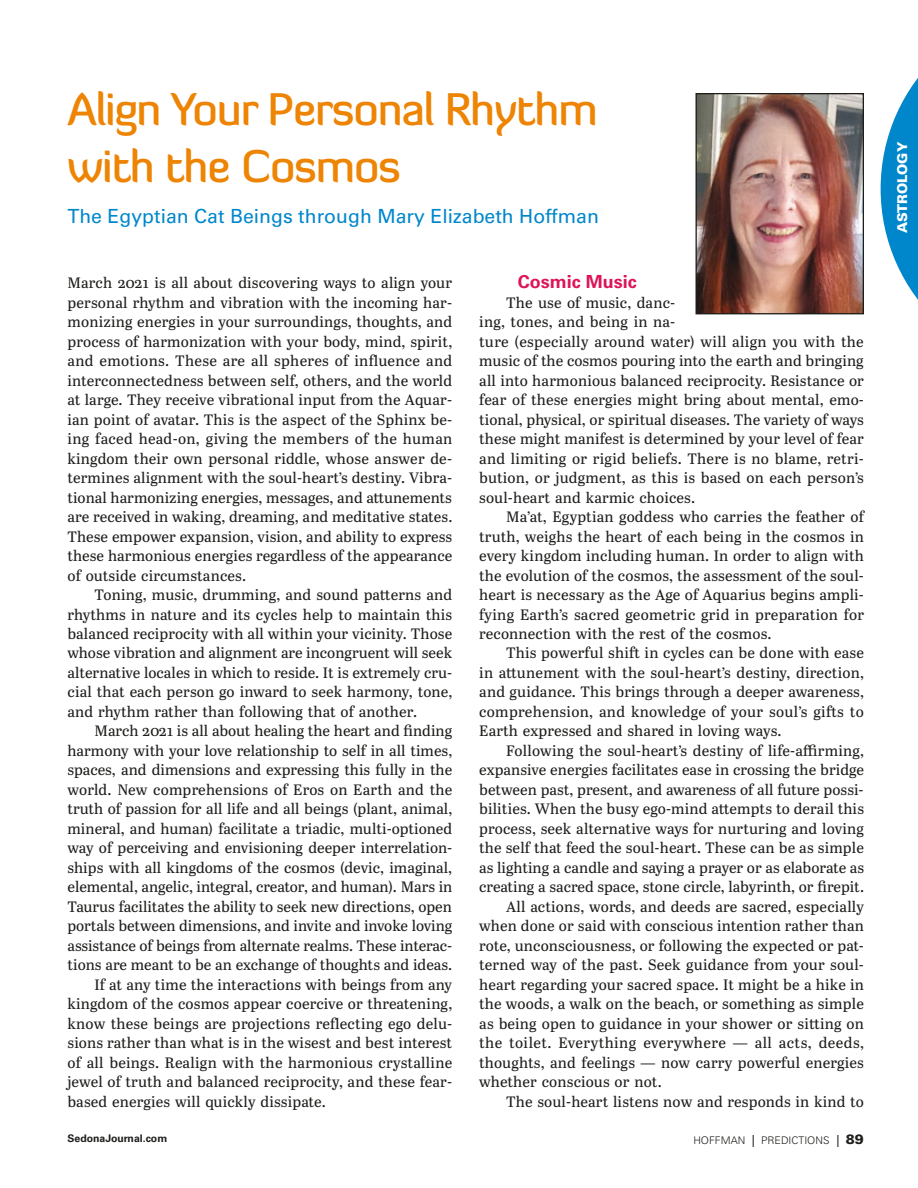
<style>
.page{position:relative;width:918px;height:1188px;background:#fff}
.page>*{position:absolute;margin:0;border:0;box-sizing:border-box;transform-origin:0 0}
.t1{font:500 45px/57px "Diavlo";letter-spacing:-.025em;color:#ee8403}
.t2{font:19.5px "Univers LT Std";color:#0087cb}
.t3{font:700 18px "Univers LT Std";color:#dd1558}
.t4{font:15px/19.5px "Abril Text";letter-spacing:.005em;color:#1d1d1b;text-align:justify}
.t5{font:900 13.5px "Univers LT Std";color:#fff}
.t6{font:300 10.5px "Univers LT Std";color:#1d1d1b}
.t7{font:700 10.5px "Univers LT Std";color:#1d1d1b}
.s1{font-weight:400;font-size:12px}
.s2{font-weight:900;font-size:13.5px}
</style>
<div class="page">
<img style="left:698px;top:95px;width:164px;height:217px">
<div style="left:696px;top:93px;width:168px;height:221px;border:1px solid #1d1d1b"></div>
<svg style="left:881px;top:78px;width:37px;height:222px"></svg>
<h1 class="t1" style="left:68px;top:80px;width:532px">Align Your Personal Rhythm with the Cosmos</h1>
<h2 class="t2" style="left:68px;top:204px;width:533px">The Egyptian Cat Beings through Mary Elizabeth Hoffman</h2>
<p class="t4" style="left:68px;top:272px;width:386px">March 2021 is all about discovering ways to align your personal rhythm and vibration with the incoming har&shy;monizing energies in your surroundings, thoughts, and process of harmonization with your body, mind, spirit, and emotions. These are all spheres of influence and interconnectedness between self, others, and the world at large. They receive vibrational input from the Aquar&shy;ian point of avatar. This is the aspect of the Sphinx be&shy;ing faced head-on, giving the members of the human kingdom their own personal riddle, whose answer de&shy;termines alignment with the soul-heart’s destiny. Vibra&shy;tional harmonizing energies, messages, and attunements are received in waking, dreaming, and meditative states.<br>These empower expansion, vision, and ability to express these harmonious energies regardless of the appearance of outside circumstances.</p>
<p class="t4" style="left:68px;top:584px;width:386px;text-indent:27px">Toning, music, drumming, and sound patterns and rhythms in nature and its cycles help to maintain this balanced reciprocity with all within your vicinity. Those whose vibration and alignment are incongruent will seek alternative locales in which to reside. It is extremely cru&shy;cial that each person go inward to seek harmony, tone, and rhythm rather than following that of another.</p>
<p class="t4" style="left:94px;top:721px;width:359px">March 2021 is all about healing the heart and finding</p>
<p class="t4" style="left:68px;top:740px;width:386px">harmony with your love relationship to self in all times,</p>
<p class="t4" style="left:68px;top:760px;width:386px">spaces, and dimensions and expressing this fully in the</p>
<p class="t4" style="left:68px;top:779px;width:386px">world. New comprehensions of Eros on Earth and the</p>
<p class="t4" style="left:68px;top:799px;width:386px">truth of passion for all life and all beings (plant, animal,</p>
<p class="t4" style="left:68px;top:818px;width:386px">mineral, and human) facilitate a triadic, multi-optioned</p>
<p class="t4" style="left:68px;top:838px;width:386px">way of perceiving and envisioning deeper interrelation-</p>
<p class="t4" style="left:68px;top:857px;width:386px">ships with all kingdoms of the cosmos (devic, imaginal,</p>
<p class="t4" style="left:68px;top:877px;width:386px">elemental, angelic, integral, creator, and human). Mars in</p>
<p class="t4" style="left:68px;top:896px;width:386px">Taurus facilitates the ability to seek new directions, open</p>
<p class="t4" style="left:68px;top:916px;width:386px">portals between dimensions, and invite and invoke loving</p>
<p class="t4" style="left:68px;top:935px;width:386px">assistance of beings from alternate realms. These interac-</p>
<p class="t4" style="left:68px;top:955px;width:386px">tions are meant to be an exchange of thoughts and ideas.</p>
<p class="t4" style="left:94px;top:974px;width:359px">If at any time the interactions with beings from any</p>
<p class="t4" style="left:68px;top:994px;width:386px">kingdom of the cosmos appear coercive or threatening,</p>
<p class="t4" style="left:68px;top:1013px;width:386px">know these beings are projections reflecting ego delu-</p>
<p class="t4" style="left:68px;top:1033px;width:386px">sions rather than what is in the wisest and best interest</p>
<p class="t4" style="left:68px;top:1052px;width:386px">of all beings. Realign with the harmonious crystalline</p>
<p class="t4" style="left:68px;top:1072px;width:386px">jewel of truth and balanced reciprocity, and these fear-</p>
<p class="t4" style="left:68px;top:1091px;width:260px">based energies will quickly dissipate.</p>
<p class="t3" style="left:518px;top:271px;width:120px">Cosmic Music</p>
<p class="t4" style="left:479px;top:292px;width:386px;text-align:left;text-indent:27px">The use of music, danc-<br>ing, tones, and being in na-<br>ture (especially around water) will align you with the music of the cosmos pouring into the earth and bringing all into harmonious balanced reciprocity. Resistance or fear of these energies might bring about mental, emo&shy;tional, physical, or spiritual diseases. The variety of ways these might manifest is determined by your level of fear and limiting or rigid beliefs. There is no blame, retri&shy;bution, or judgment, as this is based on each person’s soul-heart and karmic choices.</p>
<p class="t4" style="left:479px;top:506px;width:387px;text-indent:27px">Ma’at, Egyptian goddess who carries the feather of truth, weighs the heart of each being in the cosmos in every kingdom including human. In order to align with the evolution of the cosmos, the assessment of the soul&shy;heart is necessary as the Age of Aquarius begins ampli&shy;fying Earth’s sacred geometric grid in preparation for reconnection with the rest of the cosmos.</p>
<p class="t4" style="left:479px;top:643px;width:386px;text-indent:27px">This powerful shift in cycles can be done with ease in attunement with the soul-heart’s destiny, direction, and guidance. This brings through a deeper awareness, comprehension, and knowledge of your soul’s gifts to Earth expressed and shared in loving ways.</p>
<p class="t4" style="left:506px;top:740px;width:359px">Following the soul-heart’s destiny of life-affirming,</p>
<p class="t4" style="left:479px;top:760px;width:386px">expansive energies facilitates ease in crossing the bridge</p>
<p class="t4" style="left:479px;top:779px;width:386px">between past, present, and awareness of all future possi-</p>
<p class="t4" style="left:479px;top:799px;width:386px">bilities. When the busy ego-mind attempts to derail this</p>
<p class="t4" style="left:479px;top:818px;width:386px">process, seek alternative ways for nurturing and loving</p>
<p class="t4" style="left:479px;top:838px;width:386px">the self that feed the soul-heart. These can be as simple</p>
<p class="t4" style="left:479px;top:857px;width:386px">as lighting a candle and saying a prayer or as elaborate as</p>
<p class="t4" style="left:479px;top:877px;width:386px">creating a sacred space, stone circle, labyrinth, or firepit.</p>
<p class="t4" style="left:506px;top:896px;width:359px">All actions, words, and deeds are sacred, especially</p>
<p class="t4" style="left:479px;top:916px;width:386px">when done or said with conscious intention rather than</p>
<p class="t4" style="left:479px;top:935px;width:386px">rote, unconsciousness, or following the expected or pat-</p>
<p class="t4" style="left:479px;top:955px;width:386px">terned way of the past. Seek guidance from your soul-</p>
<p class="t4" style="left:479px;top:974px;width:386px">heart regarding your sacred space. It might be a hike in</p>
<p class="t4" style="left:479px;top:994px;width:386px">the woods, a walk on the beach, or something as simple</p>
<p class="t4" style="left:479px;top:1013px;width:386px">as being open to guidance in your shower or sitting on</p>
<p class="t4" style="left:479px;top:1033px;width:386px">the toilet. Everything everywhere — all acts, deeds,</p>
<p class="t4" style="left:479px;top:1052px;width:386px">thoughts, and feelings — now carry powerful energies</p>
<p class="t4" style="left:479px;top:1072px;width:184px">whether conscious or not.</p>
<p class="t4" style="left:506px;top:1091px;width:359px">The soul-heart listens now and responds in kind to</p>
<p class="t7" style="left:68px;top:1132px;width:101px">SedonaJournal.com</p>
<p class="t6" style="left:694px;top:1134px;width:53px">HOFFMAN</p>
<p class="t6" style="left:762px;top:1134px;width:103px">CHANNELING <span class="s1">|</span> <span class="s2">89</span></p>
<p class="t6" style="left:716px;top:1134px;width:115px">NAME <span class="s1">|</span> PREDICTIO S</p>
<p class="t5" style="left:894px;top:233px;width:93px;rotate:-90deg">ASTROLOGY</p>
</div>
